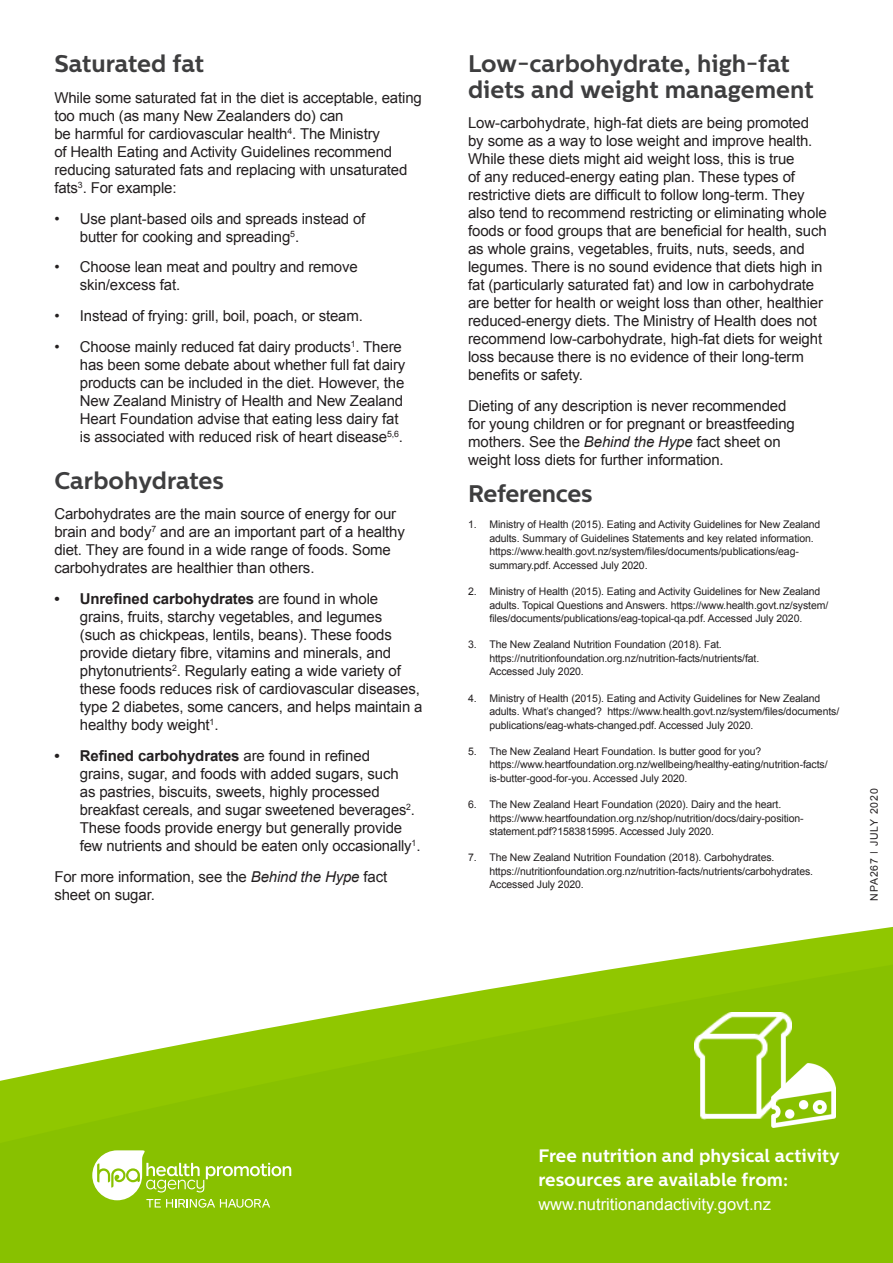
<style>
.page{position:relative;width:893px;height:1263px;background:#fff}
.page>*{position:absolute;margin:0;border:0;box-sizing:border-box;transform-origin:0 0}
.Heading_3{font:700 24px/25.5px "Centrale Sans";color:#3e3e3f}
.Body_Text{font:700 24px "Centrale Sans";letter-spacing:-.015em;color:#3e3e3f}
.Heading_3-2{font:700 18px/24px "Centrale Sans";color:#fff}
.Heading_3-3{font:16.5px "Arial";color:#fff}
.Body_Text-2{font:15px/18px "Arial";letter-spacing:-.01em;color:#231f20}
.t1{font:10.5px/13.5px "Arial";letter-spacing:-.01em;color:#231f20}
.t2{font:10.5px "Arial";letter-spacing:.08em;color:#231f20}
.s1{font-weight:700}
.s2{font-style:italic}
</style>
<div class="page">
<svg style="left:0;top:927px;width:893px;height:336px;fill:#88c100"></svg>
<svg style="left:92px;top:1150px;width:199px;height:58px"></svg>
<img style="left:695px;top:1013px;width:96px;height:107px">
<img style="left:772px;top:1063px;width:63px;height:64px">
<svg style="left:777px;top:1066px;width:55px;height:29px"></svg>
<p class="Heading_3" style="left:54px;top:51px;width:151px">Saturated fat</p>
<p class="Body_Text-2" style="left:54px;top:89px;width:369px">While some saturated fat in the diet is acceptable, eating too much (as many New Zealanders do) can<br>be harmful for cardiovascular health<sup>4</sup>. The Ministry<br>of Health Eating and Activity Guidelines recommend reducing saturated fats and replacing with unsaturated fats<sup>3</sup>. For example:</p>
<p class="Body_Text-2" style="left:80px;top:209px;width:287px;text-indent:-26px">• Use plant-based oils and spreads instead of butter for cooking and spreading<sup>5</sup>.</p>
<p class="Body_Text-2" style="left:80px;top:258px;width:279px;text-indent:-26px">• Choose lean meat and poultry and remove skin/excess fat.</p>
<p class="Body_Text-2" style="left:54px;top:307px;width:310px">• Instead of frying: grill, boil, poach, or steam.</p>
<p class="Body_Text-2" style="left:80px;top:338px;width:327px;text-indent:-26px">• Choose mainly reduced fat dairy products<sup>1</sup>. There has been some debate about whether full fat dairy products can be included in the diet. However, the New Zealand Ministry of Health and New Zealand Heart Foundation advise that eating less dairy fat is associated with reduced risk of heart disease<sup>5,6</sup>.</p>
<p class="Heading_3" style="left:54px;top:468px;width:171px">Carbohydrates</p>
<p class="Body_Text-2" style="left:54px;top:505px;width:352px">Carbohydrates are the main source of energy for our brain and body<sup>7</sup> and are an important part of a healthy diet. They are found in a wide range of foods. Some carbohydrates are healthier than others.</p>
<p class="Body_Text-2" style="left:80px;top:590px;width:344px;text-indent:-26px"><span class="s1">• Unrefined carbohydrates</span> are found in whole grains, fruits, starchy vegetables, and legumes<br>(such as chickpeas, lentils, beans). These foods provide dietary fibre, vitamins and minerals, and phytonutrients<sup>2</sup>. Regularly eating a wide variety of these foods reduces risk of cardiovascular diseases, type 2 diabetes, some cancers, and helps maintain a healthy body weight<sup>1</sup>.</p>
<p class="Body_Text-2" style="left:80px;top:747px;width:342px;text-indent:-26px"><span class="s1">• Refined carbohydrates</span> are found in refined<br>grains, sugar, and foods with added sugars, such<br>as pastries, biscuits, sweets, highly processed breakfast cereals, and sugar sweetened beverages<sup>2</sup>.<br>These foods provide energy but generally provide few nutrients and should be eaten only occasionally<sup>1</sup>.</p>
<p class="Body_Text-2" style="left:54px;top:867px;width:334px">For more information, see the <span class="s2">Behind the Hype</span> fact sheet on sugar.</p>
<p class="Heading_3" style="left:468px;top:51px;width:347px">Low-carbohydrate, high-fat diets and weight management</p>
<p class="Body_Text-2" style="left:468px;top:114px;width:360px">Low-carbohydrate, high-fat diets are being promoted by some as a way to lose weight and improve health.<br>While these diets might aid weight loss, this is true<br>of any reduced-energy eating plan. These types of restrictive diets are difficult to follow long-term. They also tend to recommend restricting or eliminating whole foods or food groups that are beneficial for health, such as whole grains, vegetables, fruits, nuts, seeds, and legumes. There is no sound evidence that diets high in fat (particularly saturated fat) and low in carbohydrate are better for health or weight loss than other, healthier reduced-energy diets. The Ministry of Health does not recommend low-carbohydrate, high-fat diets for weight loss because there is no evidence of their long-term benefits or safety.</p>
<p class="Body_Text-2" style="left:468px;top:397px;width:328px">Dieting of any description is never recommended for young children or for pregnant or breastfeeding mothers. See the <span class="s2">Behind the Hype</span> fact sheet on weight loss diets for further information.</p>
<p class="Body_Text" style="left:468px;top:479px;width:126px">References</p>
<p class="t1" style="left:489px;top:518px;width:332px;text-indent:-21px">1. Ministry of Health (2015). Eating and Activity Guidelines for New Zealand adults. Summary of Guidelines Statements and key related information. https://www.health.govt.nz/system/files/documents/publications/eag&shy;summary.pdf. Accessed July 2020.</p>
<p class="t1" style="left:489px;top:585px;width:340px;text-indent:-21px">2. Ministry of Health (2015). Eating and Activity Guidelines for New Zealand adults. Topical Questions and Answers. https://www.health.govt.nz/system/ files/documents/publications/eag-topical-qa.pdf. Accessed July 2020.</p>
<p class="t1" style="left:489px;top:638px;width:271px;text-indent:-21px">3. The New Zealand Nutrition Foundation (2018). Fat. https://nutritionfoundation.org.nz/nutrition-facts/nutrients/fat.<br>Accessed July 2020.</p>
<p class="t1" style="left:489px;top:691px;width:351px;text-indent:-21px">4. Ministry of Health (2015). Eating and Activity Guidelines for New Zealand adults. What’s changed? https://www.health.govt.nz/system/files/documents/ publications/eag-whats-changed.pdf. Accessed July 2020.</p>
<p class="t1" style="left:489px;top:744px;width:340px;text-indent:-21px">5. The New Zealand Heart Foundation. Is butter good for you? https://www.heartfoundation.org.nz/wellbeing/healthy-eating/nutrition-facts/ is-butter-good-for-you. Accessed July 2020.</p>
<p class="t1" style="left:489px;top:798px;width:316px;text-indent:-21px">6. The New Zealand Heart Foundation (2020). Dairy and the heart. https://www.heartfoundation.org.nz/shop/nutrition/docs/dairy-position&shy;statement.pdf?1583815995. Accessed July 2020.</p>
<p class="t1" style="left:489px;top:851px;width:325px;text-indent:-21px">7. The New Zealand Nutrition Foundation (2018). Carbohydrates. https://nutritionfoundation.org.nz/nutrition-facts/nutrients/carbohydrates.<br>Accessed July 2020.</p>
<p class="t2" style="left:867px;top:901px;width:114px;rotate:-90deg">NPA267 JULY 2020</p>
<p class="Heading_3-2" style="left:538px;top:1144px;width:303px">Free nutrition and physical activity resources are available from:</p>
<p class="Heading_3-3" style="left:538px;top:1193px;width:234px">www.nutritionandactivity.govt.nz</p>
</div>
